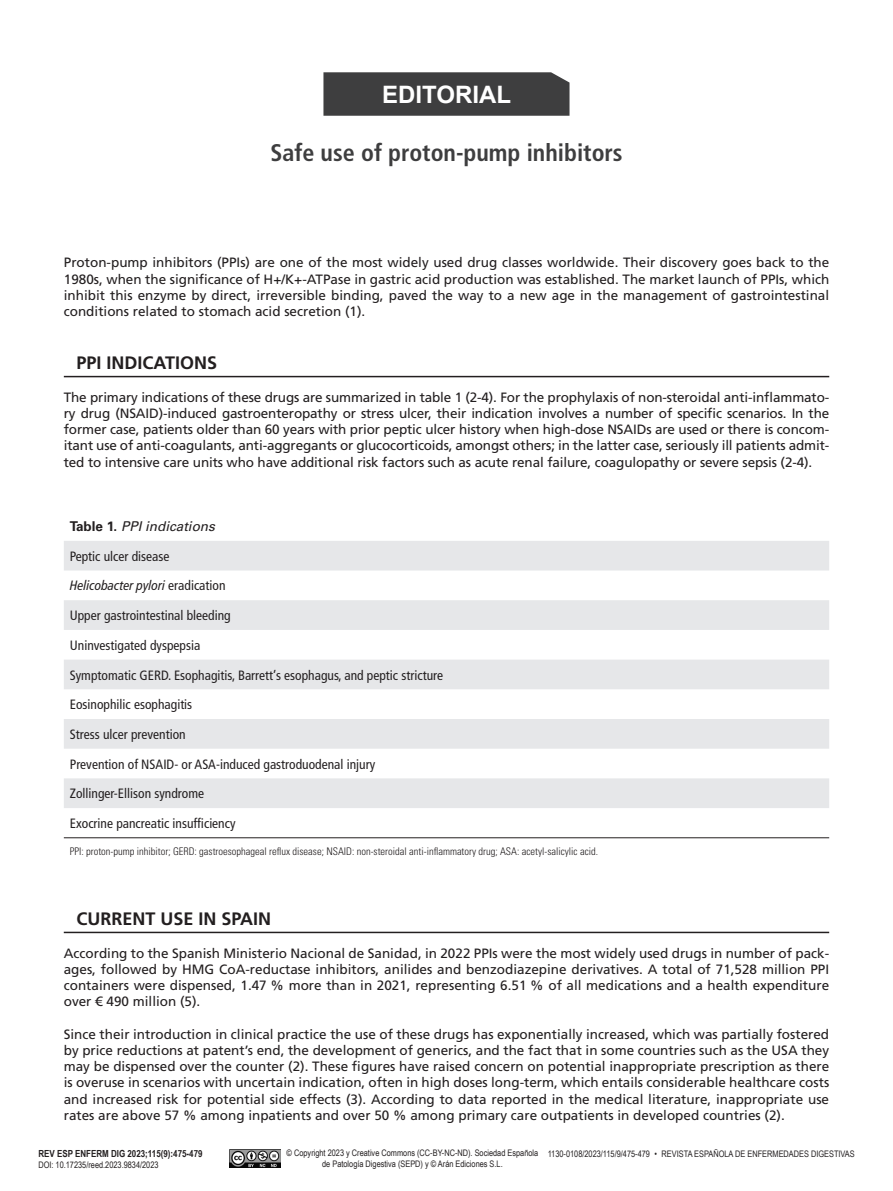
<style>
.page{position:relative;width:893px;height:1191px;background:#fff}
.page>*{position:absolute;margin:0;border:0;box-sizing:border-box;transform-origin:0 0}
.Titulo{font:700 condensed 24px "Frutiger LT Pro";color:#3e3e3f}
.t1{font:700 24px "Arial";color:#fff}
.Ladillo_1{font:700 18px "Frutiger LT Pro";color:#231f20}
.t2{font:13.5px/16.2px "Frutiger LT Pro";color:#231f20;text-align:justify}
.INTERIOR_TABLA{font:condensed 13.5px "Frutiger LT Pro";color:#231f20}
.INTERIOR_TABLA-2{font:italic condensed 13.5px "Frutiger LT Pro";color:#231f20}
.TITULO_TABLA{font:italic 13.5px "Univers LT Std";color:#231f20}
.PIE_TABLA{font:300 condensed 10.5px "Univers LT Std";color:#231f20}
.t3{font:700 9.75px "Arial Narrow";color:#231f20}
.t4{font:9px/9.9px "Arial Narrow";color:#231f20}
.s1{font-weight:700;font-style:normal}
.s2{font-style:normal}
</style>
<div class="page">
<img style="left:229px;top:1149px;width:52px;height:18px">
<div style="left:323px;top:72px;width:246px;height:44px;background:#3e3e3f"></div>
<hr style="left:64px;top:376px;width:765px;height:1px;background:#231f20">
<svg style="left:64px;top:541px;width:765px;height:267px;fill:#e6e7e9"></svg>
<hr style="left:64px;top:837px;width:765px;height:1px;background:#231f20">
<hr style="left:64px;top:931px;width:765px;height:2px;background:#231f20">
<p class="t1" style="left:382px;top:78px;width:130px">EDITORIAL</p>
<p class="Titulo" style="left:270px;top:138px;width:354px">Safe use of proton-pump inhibitors</p>
<p class="t2" style="left:64px;top:255px;width:767px">Proton-pump inhibitors (PPIs) are one of the most widely used drug classes worldwide. Their discovery goes back to the 1980s, when the significance of H+/K+-ATPase in gastric acid production was established. The market launch of PPIs, which inhibit this enzyme by direct, irreversible binding, paved the way to a new age in the management of gastrointestinal conditions related to stomach acid secretion (1).</p>
<p class="Ladillo_1" style="left:77px;top:352px;width:142px">PPI INDICATIONS</p>
<p class="t2" style="left:64px;top:389px;width:767px">The primary indications of these drugs are summarized in table 1 (2-4). For the prophylaxis of non-steroidal anti-inflammato&shy;ry drug (NSAID)-induced gastroenteropathy or stress ulcer, their indication involves a number of specific scenarios. In the former case, patients older than 60 years with prior peptic ulcer history when high-dose NSAIDs are used or there is concom&shy;itant use of anti-coagulants, anti-aggregants or glucocorticoids, amongst others; in the latter case, seriously ill patients admit&shy;ted to intensive care units who have additional risk factors such as acute renal failure, coagulopathy or severe sepsis (2-4).</p>
<p class="TITULO_TABLA" style="left:70px;top:518px;width:147px"><span class="s1">Table 1.</span> PPI indications</p>
<p class="INTERIOR_TABLA" style="left:70px;top:548px;width:101px">Peptic ulcer disease</p>
<p class="INTERIOR_TABLA-2" style="left:70px;top:578px;width:157px">Helicobacter pylori <span class="s2">eradication</span></p>
<p class="INTERIOR_TABLA" style="left:70px;top:607px;width:162px">Upper gastrointestinal bleeding</p>
<p class="INTERIOR_TABLA" style="left:70px;top:637px;width:132px">Uninvestigated dyspepsia</p>
<p class="INTERIOR_TABLA" style="left:70px;top:667px;width:375px">Symptomatic GERD. Esophagitis, Barrett’s esophagus, and peptic stricture</p>
<p class="INTERIOR_TABLA" style="left:70px;top:696px;width:124px">Eosinophilic esophagitis</p>
<p class="INTERIOR_TABLA" style="left:70px;top:726px;width:117px">Stress ulcer prevention</p>
<p class="INTERIOR_TABLA" style="left:70px;top:756px;width:307px">Prevention of NSAID- or ASA-induced gastroduodenal injury</p>
<p class="INTERIOR_TABLA" style="left:70px;top:785px;width:136px">Zollinger-Ellison syndrome</p>
<p class="INTERIOR_TABLA" style="left:70px;top:815px;width:167px">Exocrine pancreatic insufficiency</p>
<p class="PIE_TABLA" style="left:70px;top:845px;width:530px">PPI: proton-pump inhibitor; GERD: gastroesophageal reflux disease; NSAID: non-steroidal anti-inflammatory drug; ASA: acetyl-salicylic acid.</p>
<p class="Ladillo_1" style="left:77px;top:908px;width:196px">CURRENT USE IN SPAIN</p>
<p class="t2" style="left:64px;top:945px;width:767px">According to the Spanish Ministerio Nacional de Sanidad, in 2022 PPIs were the most widely used drugs in number of pack&shy;ages, followed by HMG CoA-reductase inhibitors, anilides and benzodiazepine derivatives. A total of 71,528 million PPI containers were dispensed, 1.47 % more than in 2021, representing 6.51 % of all medications and a health expenditure over € 490 million (5).</p>
<p class="t2" style="left:64px;top:1026px;width:767px">Since their introduction in clinical practice the use of these drugs has exponentially increased, which was partially fostered by price reductions at patent’s end, the development of generics, and the fact that in some countries such as the USA they may be dispensed over the counter (2). These figures have raised concern on potential inappropriate prescription as there is overuse in scenarios with uncertain indication, often in high doses long-term, which entails considerable healthcare costs and increased risk for potential side effects (3). According to data reported in the medical literature, inappropriate use rates are above 57 % among inpatients and over 50 % among primary care outpatients in developed countries (2).</p>
<p class="t3" style="left:38px;top:1146px;width:166px">REV ESP ENFERM DIG 2023;115(9):475-479</p>
<p class="t4" style="left:38px;top:1159px;width:122px">DOI: 10.17235/reed.2023.9834/2023</p>
<p class="t4" style="left:322px;top:1148px;width:534px;text-indent:-36px">© Copyright 2023 y Creative Commons (CC-BY-NC-ND). Sociedad Española 1130-0108/2023/115/9/475-479 • REVISTA ESPAÑOLA DE ENFERMEDADES DIGESTIVAS de Patología Digestiva (SEPD) y © Arán Ediciones S.L.</p>
</div>
